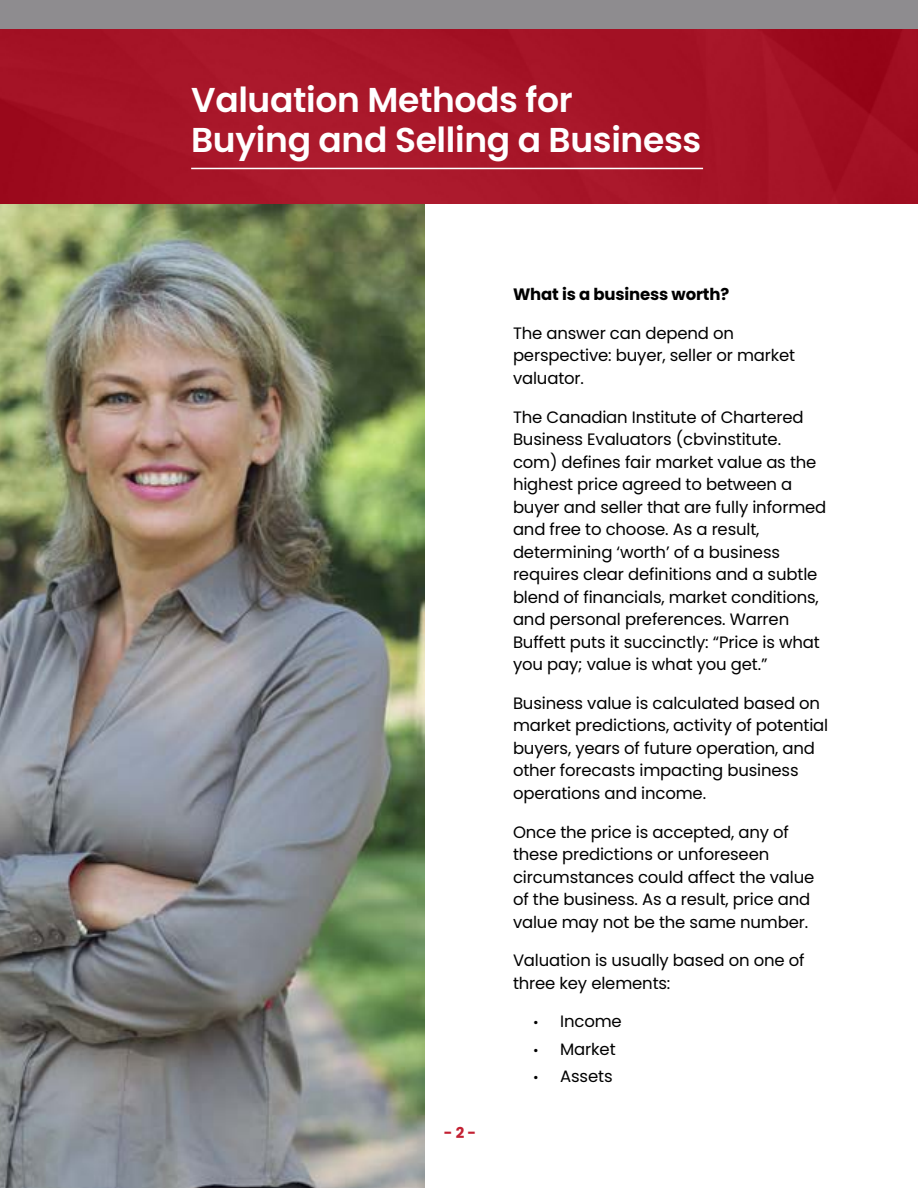
<style>
.page{position:relative;width:918px;height:1188px;background:#fff}
.page>*{position:absolute;margin:0;border:0;box-sizing:border-box;transform-origin:0 0}
.t1{font:600 34.5px/40.5px "Poppins";letter-spacing:-.01em;color:#fff}
.t2{font:16.5px/22.5px "Poppins";letter-spacing:-.01em;color:#000}
.t3{font:700 16.5px "Poppins";letter-spacing:-.01em;color:#000}
.t4{font:700 15px "Poppins";color:#c32032}
.s1{font-size:13.5px}
</style>
<div class="page">
<img style="left:0;top:203px;width:424px;height:985px">
<img style="left:0;top:28px;width:918px;height:175px">
<div style="left:0;top:0;width:918px;height:28px;background:#8e8c8f"></div>
<hr style="left:191px;top:168px;width:512px;height:1px;background:#fff">
<h1 class="t1" style="left:191px;top:79px;width:512px">Valuation Methods for<br>Buying and Selling a Business</h1>
<p class="t4" style="left:444px;top:1124px;width:34px">- 2 -</p>
<p class="t3" style="left:513px;top:285px;width:218px">What is a business worth?</p>
<p class="t2" style="left:513px;top:322px;width:284px">The answer can depend on perspective: buyer, seller or market valuator.</p>
<p class="t2" style="left:513px;top:406px;width:315px">The Canadian Institute of Chartered Business Evaluators (cbvinstitute. com) defines fair market value as the highest price agreed to between a buyer and seller that are fully informed and free to choose. As a result, determining ‘worth’ of a business requires clear definitions and a subtle blend of financials, market conditions, and personal preferences. Warren Buffett puts it succinctly: “Price is what you pay; value is what you get.”</p>
<p class="t2" style="left:513px;top:692px;width:317px">Business value is calculated based on market predictions, activity of potential buyers, years of future operation, and other forecasts impacting business operations and income.</p>
<p class="t2" style="left:513px;top:821px;width:303px">Once the price is accepted, any of these predictions or unforeseen circumstances could affect the value of the business. As a result, price and value may not be the same number.</p>
<p class="t2" style="left:513px;top:949px;width:293px">Valuation is usually based on one of three key elements:</p>
<p class="t2" style="left:533px;top:1011px;width:90px"><span class="s1">•</span> Income</p>
<p class="t2" style="left:533px;top:1038px;width:84px"><span class="s1">•</span> Market</p>
<p class="t2" style="left:533px;top:1065px;width:81px"><span class="s1">•</span> Assets</p>
</div>
